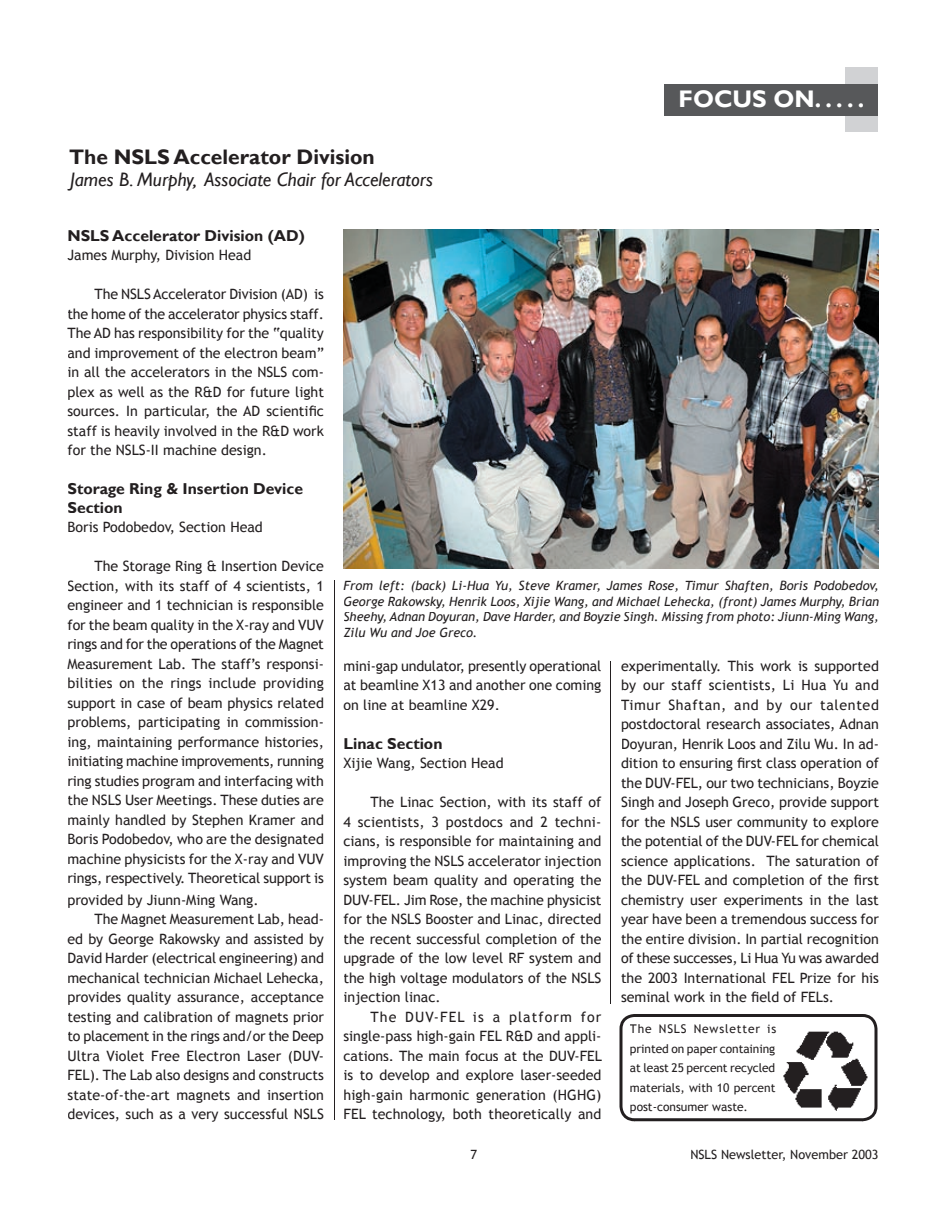
<style>
.page{position:relative;width:945px;height:1215px;background:#fff}
.page>*{position:absolute;margin:0;border:0;box-sizing:border-box;transform-origin:0 0}
.t1{font:700 24px "Gill Sans";color:#fff}
.t2{font:700 21px "Gill Sans";color:#231f20}
.t3{font:italic 19.5px "Gill Sans";color:#231f20}
.t4{font:700 15.75px/18.9px "Gill Sans";color:#231f20}
.t5{font:14.25px/19.5px "Trebuchet MS";color:#231f20;text-align:justify}
.t6{font:italic 12.75px/15.8px "Trebuchet MS";color:#231f20;text-align:justify}
.t7{font:12.75px "Trebuchet MS";color:#231f20}
.t8{font:12px/19.5px "Trebuchet MS";color:#231f20;text-align:justify}
</style>
<div class="page">
<div style="left:845px;top:68px;width:33px;height:64px;background:#d1d2d4"></div>
<div style="left:664px;top:84px;width:214px;height:31px;background:#57585a"></div>
<svg style="left:619px;top:1014px;width:259px;height:107px"></svg>
<img style="left:780px;top:1025px;width:92px;height:86px">
<hr style="left:335px;top:580px;width:1px;height:540px;background:#231f20">
<hr style="left:611px;top:662px;width:1px;height:342px;background:#231f20">
<img style="left:343px;top:230px;width:535px;height:338px">
<h2 class="t2" style="left:69px;top:144px;width:307px">The NSLS Accelerator Division</h2>
<h3 class="t3" style="left:70px;top:168px;width:365px">James B. Murphy, Associate Chair for Accelerators</h3>
<h1 class="t1" style="left:679px;top:85px;width:187px">FOCUS ON. . . . .</h1>
<p class="t4" style="left:68px;top:227px;width:239px">NSLS Accelerator Division (AD)</p>
<p class="t5" style="left:68px;top:246px;width:185px">James Murphy, Division Head</p>
<p class="t5" style="left:68px;top:285px;width:258px;text-indent:27px">The NSLS Accelerator Division (AD) is the home of the accelerator physics staff.<br>The AD has responsibility for the “quality and improvement of the electron beam” in all the accelerators in the NSLS com&shy;plex as well as the R&amp;D for future light sources. In particular, the AD scientific staff is heavily involved in the R&amp;D work for the NSLS-II machine design.</p>
<p class="t4" style="left:68px;top:479px;width:237px">Storage Ring &amp; Insertion Device<br>Section</p>
<p class="t5" style="left:68px;top:518px;width:197px">Boris Podobedov, Section Head</p>
<p class="t5" style="left:68px;top:557px;width:258px;text-indent:27px">The Storage Ring &amp; Insertion Device Section, with its staff of 4 scientists, 1 engineer and 1 technician is responsible for the beam quality in the X-ray and VUV rings and for the operations of the Magnet Measurement Lab. The staff’s responsi&shy;bilities on the rings include providing support in case of beam physics related problems, participating in commission&shy;ing, maintaining performance histories, initiating machine improvements, running ring studies program and interfacing with the NSLS User Meetings. These duties are mainly handled by Stephen Kramer and Boris Podobedov, who are the designated machine physicists for the X-ray and VUV rings, respectively. Theoretical support is</p>
<p class="t5" style="left:68px;top:890px;width:193px">provided by Jiunn-Ming Wang.</p>
<p class="t5" style="left:94px;top:910px;width:231px">The Magnet Measurement Lab, head-</p>
<p class="t5" style="left:68px;top:929px;width:258px">ed by George Rakowsky and assisted by</p>
<p class="t5" style="left:68px;top:949px;width:258px">David Harder (electrical engineering) and</p>
<p class="t5" style="left:68px;top:968px;width:258px">mechanical technician Michael Lehecka,</p>
<p class="t5" style="left:68px;top:988px;width:258px">provides quality assurance, acceptance</p>
<p class="t5" style="left:68px;top:1007px;width:258px">testing and calibration of magnets prior</p>
<p class="t5" style="left:68px;top:1027px;width:258px">to placement in the rings and/or the Deep</p>
<p class="t5" style="left:68px;top:1046px;width:258px">Ultra Violet Free Electron Laser (DUV-</p>
<p class="t5" style="left:68px;top:1066px;width:258px">FEL). The Lab also designs and constructs</p>
<p class="t5" style="left:68px;top:1085px;width:258px">state-of-the-art magnets and insertion</p>
<p class="t5" style="left:68px;top:1105px;width:258px">devices, such as a very successful NSLS</p>
<p class="t6" style="left:344px;top:578px;width:537px">From left: (back) Li-Hua Yu, Steve Kramer, James Rose, Timur Shaften, Boris Podobedov, George Rakowsky, Henrik Loos, Xijie Wang, and Michael Lehecka, (front) James Murphy, Brian Sheehy, Adnan Doyuran, Dave Harder, and Boyzie Singh. Missing from photo: Jiunn-Ming Wang, Zilu Wu and Joe Greco.</p>
<p class="t5" style="left:344px;top:656px;width:260px">mini-gap undulator, presently operational at beamline X13 and another one coming on line at beamline X29.</p>
<p class="t4" style="left:344px;top:734px;width:101px">Linac Section</p>
<p class="t5" style="left:344px;top:754px;width:162px">Xijie Wang, Section Head</p>
<p class="t5" style="left:344px;top:793px;width:260px;text-indent:27px">The Linac Section, with its staff of 4 scientists, 3 postdocs and 2 techni&shy;cians, is responsible for maintaining and improving the NSLS accelerator injection system beam quality and operating the DUV-FEL. Jim Rose, the machine physicist for the NSLS Booster and Linac, directed the recent successful completion of the upgrade of the low level RF system and the high voltage modulators of the NSLS injection linac.</p>
<p class="t5" style="left:344px;top:1007px;width:260px;text-indent:27px">The DUV-FEL is a platform for single-pass high-gain FEL R&amp;D and appli&shy;cations. The main focus at the DUV-FEL is to develop and explore laser-seeded high-gain harmonic generation (HGHG)<br>FEL technology, both theoretically and</p>
<p class="t5" style="left:621px;top:656px;width:260px">experimentally. This work is supported by our staff scientists, Li Hua Yu and Timur Shaftan, and by our talented postdoctoral research associates, Adnan Doyuran, Henrik Loos and Zilu Wu. In ad&shy;dition to ensuring first class operation of the DUV-FEL, our two technicians, Boyzie Singh and Joseph Greco, provide support for the NSLS user community to explore the potential of the DUV-FEL for chemical science applications. The saturation of the DUV-FEL and completion of the first chemistry user experiments in the last year have been a tremendous success for the entire division. In partial recognition of these successes, Li Hua Yu was awarded the 2003 International FEL Prize for his seminal work in the field of FELs.</p>
<p class="t8" style="left:630px;top:1020px;width:148px">The NSLS News let ter is print ed on paper con tain ing at least 25 per cent re cy cled ma te ri als, with 10 per cent post-con sum er waste.</p>
<p class="t7" style="left:470px;top:1147px;width:8px">7</p>
<p class="t7" style="left:690px;top:1147px;width:190px">NSLS Newsletter, November 2003</p>
</div>
